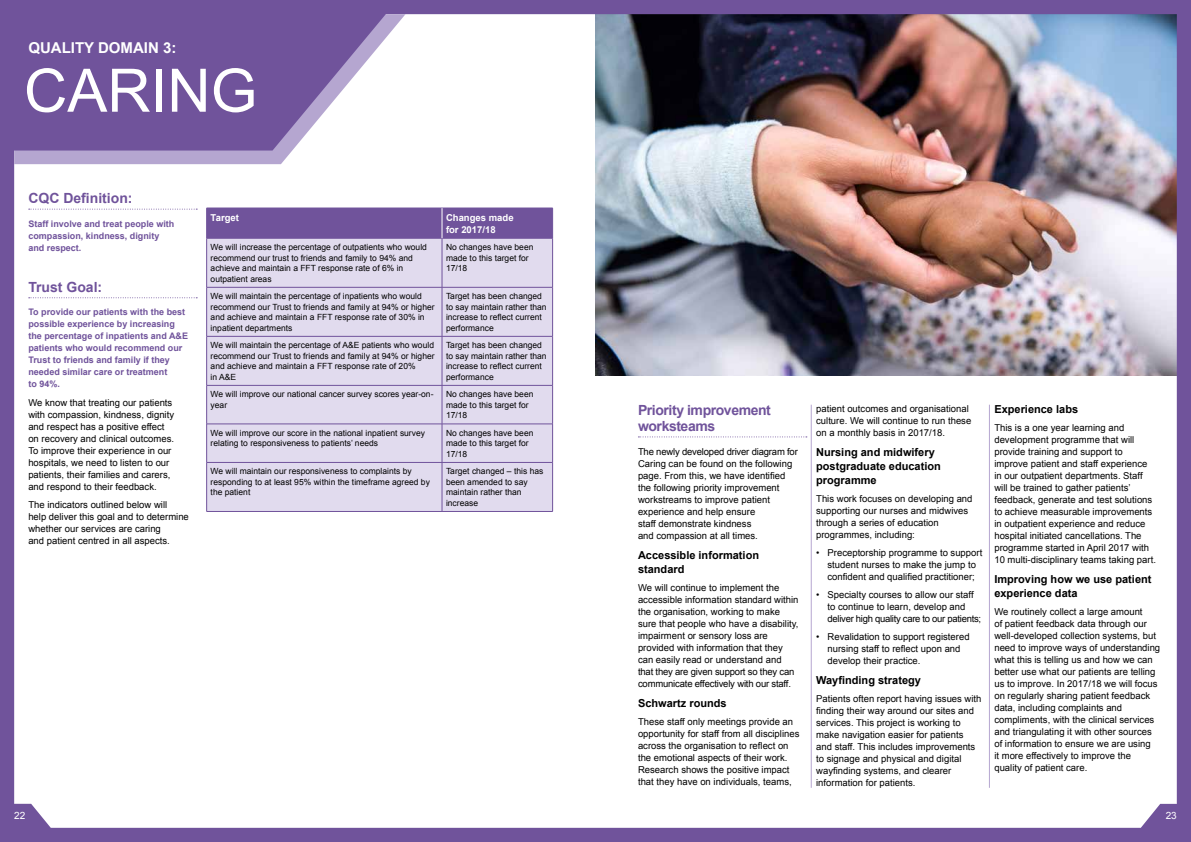
<style>
.page{position:relative;width:1191px;height:842px;background:#fff}
.page>*{position:absolute;margin:0;border:0;box-sizing:border-box;transform-origin:0 0}
.t1{font:60px "Arial";color:#fff}
.t2{font:700 15px "Arial";color:#fff}
.t3{font:700 14px/16px "Arial";letter-spacing:-.03em;color:#70539b}
.t4{font:700 14px "Arial";color:#70539b}
.t5{font:700 11px/14px "Arial";color:#000}
.t6{font:10px "Arial";color:#fff}
.t7{font:9.5px/12px "Arial";color:#000}
.t8{font:700 9.5px/12px "Arial";color:#fff}
.t9{font:700 9px/12px "Arial";color:#70539b}
.t10{font:8.5px/10.5px "Arial";color:#000}
</style>
<div class="page">
<img style="left:0;top:0;width:1191px;height:842px">
<svg style="left:14px;top:14px;width:391px;height:150px;fill:#b5a6d0"></svg>
<svg style="left:0;top:0;width:397px;height:151px;background:#8369a8"></svg>
<svg style="left:29px;top:209px;width:168px;height:1px"></svg>
<svg style="left:29px;top:297px;width:168px;height:1px"></svg>
<div style="left:207px;top:209px;width:345px;height:29px;background:#70539b"></div>
<div style="left:207px;top:239px;width:345px;height:272px;background:#e1dbee"></div>
<hr style="left:206px;top:208px;width:236px;height:1px;background:#70539b">
<hr style="left:206px;top:208px;width:1px;height:30px;background:#70539b">
<hr style="left:442px;top:208px;width:111px;height:1px;background:#70539b">
<hr style="left:552px;top:208px;width:1px;height:30px;background:#70539b">
<hr style="left:206px;top:238px;width:236px;height:1px;background:#70539b">
<hr style="left:206px;top:238px;width:1px;height:49px;background:#70539b">
<hr style="left:442px;top:238px;width:111px;height:1px;background:#70539b">
<hr style="left:442px;top:238px;width:1px;height:49px;background:#70539b">
<hr style="left:552px;top:238px;width:1px;height:49px;background:#70539b">
<hr style="left:206px;top:287px;width:236px;height:1px;background:#70539b">
<hr style="left:206px;top:287px;width:1px;height:49px;background:#70539b">
<hr style="left:442px;top:287px;width:111px;height:1px;background:#70539b">
<hr style="left:442px;top:287px;width:1px;height:49px;background:#70539b">
<hr style="left:552px;top:287px;width:1px;height:49px;background:#70539b">
<hr style="left:206px;top:336px;width:236px;height:1px;background:#70539b">
<hr style="left:206px;top:336px;width:1px;height:49px;background:#70539b">
<hr style="left:442px;top:336px;width:111px;height:1px;background:#70539b">
<hr style="left:442px;top:336px;width:1px;height:49px;background:#70539b">
<hr style="left:552px;top:336px;width:1px;height:49px;background:#70539b">
<hr style="left:206px;top:385px;width:236px;height:1px;background:#70539b">
<hr style="left:206px;top:385px;width:1px;height:39px;background:#70539b">
<hr style="left:442px;top:385px;width:111px;height:1px;background:#70539b">
<hr style="left:442px;top:385px;width:1px;height:39px;background:#70539b">
<hr style="left:552px;top:385px;width:1px;height:39px;background:#70539b">
<hr style="left:206px;top:424px;width:236px;height:1px;background:#70539b">
<hr style="left:206px;top:424px;width:1px;height:38px;background:#70539b">
<hr style="left:442px;top:424px;width:111px;height:1px;background:#70539b">
<hr style="left:442px;top:424px;width:1px;height:38px;background:#70539b">
<hr style="left:552px;top:424px;width:1px;height:38px;background:#70539b">
<hr style="left:206px;top:462px;width:236px;height:1px;background:#70539b">
<hr style="left:206px;top:463px;width:1px;height:48px;background:#70539b">
<hr style="left:442px;top:462px;width:111px;height:1px;background:#70539b">
<hr style="left:442px;top:463px;width:1px;height:48px;background:#70539b">
<hr style="left:552px;top:463px;width:1px;height:48px;background:#70539b">
<hr style="left:206px;top:511px;width:236px;height:1px;background:#70539b">
<hr style="left:442px;top:511px;width:111px;height:1px;background:#70539b">
<hr style="left:442px;top:208px;width:1px;height:30px;background:#fff">
<svg style="left:638px;top:437px;width:169px;height:1px"></svg>
<hr style="left:811px;top:405px;width:1px;height:383px;background:#b5a6d0">
<hr style="left:989px;top:405px;width:1px;height:383px;background:#b5a6d0">
<h2 class="t2" style="left:28px;top:38px;width:150px">QUALITY DOMAIN 3:</h2>
<h1 class="t1" style="left:24px;top:51px;width:235px">CARING</h1>
<h3 class="t4" style="left:28px;top:189px;width:106px">CQC Definition:</h3>
<p class="t9" style="left:28px;top:218px;width:148px">Staff involve and treat people with compassion, kindness, dignity and respect.</p>
<h3 class="t4" style="left:28px;top:278px;width:75px">Trust Goal:</h3>
<p class="t9" style="left:28px;top:307px;width:161px">To provide our patients with the best possible experience by increasing the percentage of inpatients and A&amp;E patients who would recommend our<br>Trust to friends and family if they needed similar care or treatment<br>to 94%.</p>
<p class="t7" style="left:28px;top:397px;width:147px">We know that treating our patients with compassion, kindness, dignity and respect has a positive effect on recovery and clinical outcomes.<br>To improve their experience in our hospitals, we need to listen to our patients, their families and carers, and respond to their feedback.</p>
<p class="t7" style="left:28px;top:499px;width:162px">The indicators outlined below will<br>help deliver this goal and to determine whether our services are caring<br>and patient centred in all aspects.</p>
<p class="t8" style="left:211px;top:212px;width:30px">Target</p>
<p class="t8" style="left:446px;top:212px;width:69px">Changes made for 2017/18</p>
<p class="t10" style="left:211px;top:242px;width:218px">We will increase the percentage of outpatients who would recommend our trust to friends and family to 94% and achieve and maintain a FFT response rate of 6% in outpatient areas</p>
<p class="t10" style="left:446px;top:242px;width:89px">No changes have been made to this target for<br>17/18</p>
<p class="t10" style="left:211px;top:291px;width:225px">We will maintain the percentage of inpatients who would recommend our Trust to friends and family at 94% or higher and achieve and maintain a FFT response rate of 30% in inpatient departments</p>
<p class="t10" style="left:446px;top:291px;width:102px">Target has been changed to say maintain rather than increase to reflect current performance</p>
<p class="t10" style="left:211px;top:340px;width:225px">We will maintain the percentage of A&amp;E patients who would recommend our Trust to friends and family at 94% or higher and achieve and maintain a FFT response rate of 20%<br>in A&amp;E</p>
<p class="t10" style="left:446px;top:340px;width:102px">Target has been changed to say maintain rather than increase to reflect current performance</p>
<p class="t10" style="left:211px;top:389px;width:224px">We will improve our national cancer survey scores year-on&shy;year</p>
<p class="t10" style="left:446px;top:389px;width:89px">No changes have been made to this target for<br>17/18</p>
<p class="t10" style="left:211px;top:428px;width:216px">We will improve our score in the national inpatient survey relating to responsiveness to patients’ needs</p>
<p class="t10" style="left:446px;top:428px;width:89px">No changes have been made to this target for<br>17/18</p>
<p class="t10" style="left:211px;top:466px;width:221px">We will maintain our responsiveness to complaints by responding to at least 95% within the timeframe agreed by the patient</p>
<p class="t10" style="left:446px;top:466px;width:99px">Target changed – this has been amended to say maintain rather than increase</p>
<h3 class="t3" style="left:638px;top:402px;width:134px">Priority improvement worksteams</h3>
<p class="t7" style="left:638px;top:445px;width:161px">The newly developed driver diagram for<br>Caring can be found on the following page. From this, we have identified the following priority improvement workstreams to improve patient experience and help ensure<br>staff demonstrate kindness<br>and compassion at all times.</p>
<p class="t5" style="left:638px;top:548px;width:123px">Accessible information standard</p>
<p class="t7" style="left:638px;top:581px;width:162px">We will continue to implement the accessible information standard within the organisation, working to make sure that people who have a disability, impairment or sensory loss are provided with information that they can easily read or understand and that they are given support so they can communicate effectively with our staff.</p>
<p class="t5" style="left:638px;top:696px;width:90px">Schwartz rounds</p>
<p class="t7" style="left:638px;top:715px;width:163px">These staff only meetings provide an opportunity for staff from all disciplines across the organisation to reflect on the emotional aspects of their work.<br>Research shows the positive impact that they have on individuals, teams,</p>
<p class="t7" style="left:816px;top:402px;width:157px">patient outcomes and organisational culture. We will continue to run these on a monthly basis in 2017/18.</p>
<p class="t5" style="left:816px;top:445px;width:126px">Nursing and midwifery postgraduate education programme</p>
<p class="t7" style="left:816px;top:492px;width:158px">This work focuses on developing and supporting our nurses and midwives through a series of education programmes, including:</p>
<p class="t7" style="left:816px;top:546px;width:168px;text-align:center">• Preceptorship programme to support student nurses to make the jump to confident and qualified practitioner;</p>
<p class="t7" style="left:827px;top:588px;width:155px;text-indent:-11px">• Specialty courses to allow our staff to continue to learn, develop and deliver high quality care to our patients;</p>
<p class="t7" style="left:827px;top:630px;width:144px;text-indent:-11px">• Revalidation to support registered nursing staff to reflect upon and develop their practice.</p>
<p class="t5" style="left:816px;top:673px;width:106px">Wayfinding strategy</p>
<p class="t7" style="left:816px;top:692px;width:167px">Patients often report having issues with finding their way around our sites and services. This project is working to make navigation easier for patients and staff. This includes improvements to signage and physical and digital wayfinding systems, and clearer information for patients.</p>
<p class="t5" style="left:994px;top:402px;width:85px">Experience labs</p>
<p class="t7" style="left:994px;top:421px;width:163px">This is a one year learning and development programme that will provide training and support to improve patient and staff experience in our outpatient departments. Staff will be trained to gather patients’ feedback, generate and test solutions to achieve measurable improvements in outpatient experience and reduce hospital initiated cancellations. The programme started in April 2017 with 10 multi-disciplinary teams taking part.</p>
<p class="t5" style="left:994px;top:572px;width:159px">Improving how we use patient experience data</p>
<p class="t7" style="left:994px;top:605px;width:167px">We routinely collect a large amount<br>of patient feedback data through our well-developed collection systems, but need to improve ways of understanding what this is telling us and how we can better use what our patients are telling us to improve. In 2017/18 we will focus on regularly sharing patient feedback data, including complaints and compliments, with the clinical services and triangulating it with other sources of information to ensure we are using<br>it more effectively to improve the quality of patient care.</p>
<p class="t6" style="left:14px;top:809px;width:13px">22</p>
<p class="t6" style="left:1165px;top:809px;width:13px">23</p>
</div>
